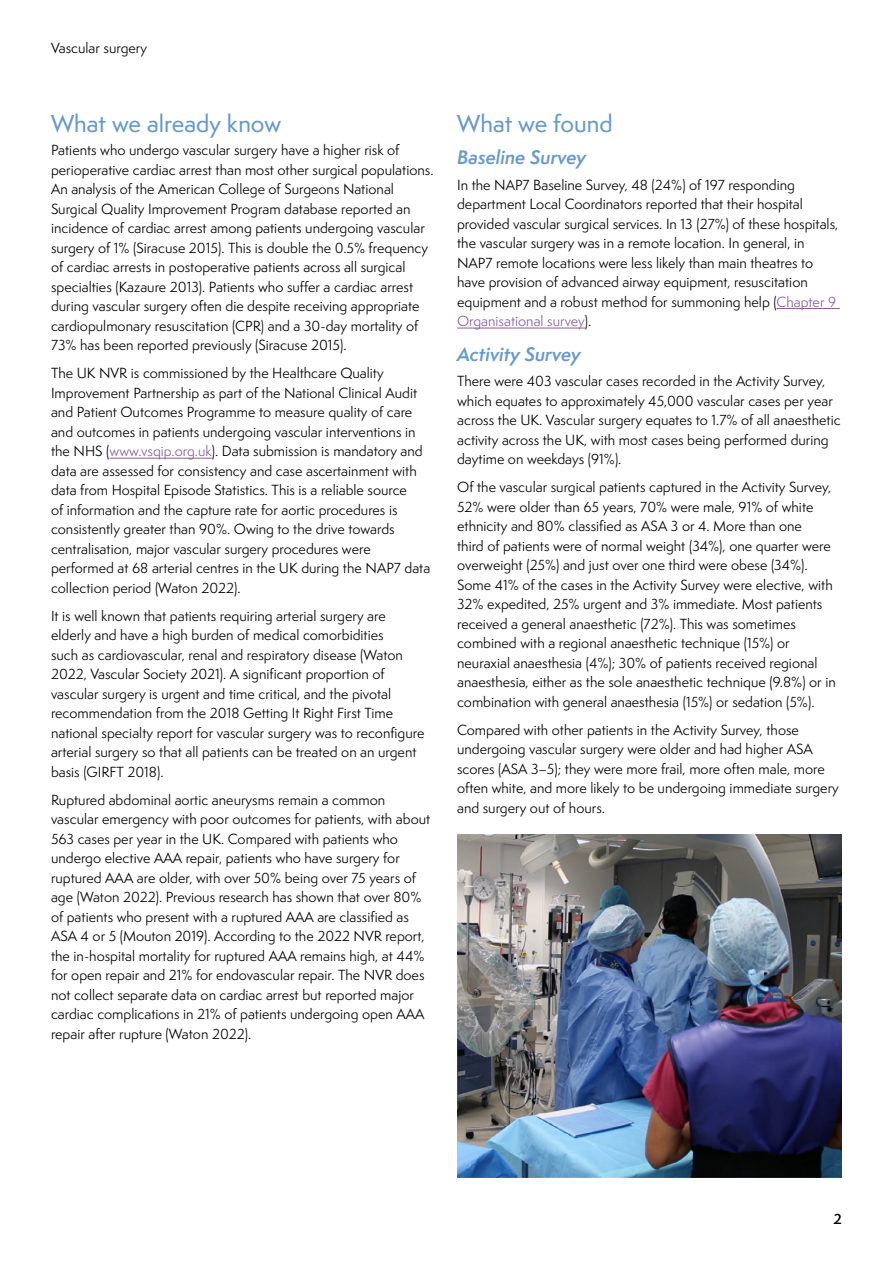
<style>
.page{position:relative;width:893px;height:1263px;background:#fff}
.page>*{position:absolute;margin:0;border:0;box-sizing:border-box;transform-origin:0 0}
.t1{font:500 22.5px "Semplicita Pro";color:#69c}
.t2{font:italic 600 18px "Semplicita Pro";color:#69c}
.t3{font:13.5px/19.5px "Semplicita Pro";color:#000}
.t4{font:600 13.5px "Semplicita Pro";color:#000}
.s1{color:#8a5d9e}
</style>
<div class="page">
<hr style="left:110px;top:458px;width:102px;height:1px;background:#8a5d9e">
<hr style="left:776px;top:308px;width:64px;height:1px;background:#8a5d9e">
<hr style="left:457px;top:328px;width:128px;height:1px;background:#8a5d9e">
<img style="left:457px;top:834px;width:385px;height:344px">
<p class="t3" style="left:51px;top:38px;width:98px">Vascular surgery</p>
<h1 class="t1" style="left:51px;top:107px;width:232px">What we already know</h1>
<p class="t3" style="left:51px;top:140px;width:384px">Patients who undergo vascular surgery have a higher risk of perioperative cardiac arrest than most other surgical populations.<br>An analysis of the American College of Surgeons National Surgical Quality Improvement Program database reported an incidence of cardiac arrest among patients undergoing vascular surgery of 1% (Siracuse 2015). This is double the 0.5% frequency of cardiac arrests in postoperative patients across all surgical specialties (Kazaure 2013). Patients who suffer a cardiac arrest during vascular surgery often die despite receiving appropriate cardiopulmonary resuscitation (CPR) and a 30-day mortality of 73% has been reported previously (Siracuse 2015).</p>
<p class="t3" style="left:51px;top:363px;width:381px">The UK NVR is commissioned by the Healthcare Quality Improvement Partnership as part of the National Clinical Audit and Patient Outcomes Programme to measure quality of care and outcomes in patients undergoing vascular interventions in the NHS (<span class="s1">www.vsqip.org.uk</span>). Data submission is mandatory and data are assessed for consistency and case ascertainment with data from Hospital Episode Statistics. This is a reliable source<br>of information and the capture rate for aortic procedures is consistently greater than 90%. Owing to the drive towards centralisation, major vascular surgery procedures were performed at 68 arterial centres in the UK during the NAP7 data collection period (Waton 2022).</p>
<p class="t3" style="left:51px;top:606px;width:375px">It is well known that patients requiring arterial surgery are elderly and have a high burden of medical comorbidities<br>such as cardiovascular, renal and respiratory disease (Waton 2022, Vascular Society 2021). A significant proportion of vascular surgery is urgent and time critical, and the pivotal recommendation from the 2018 Getting It Right First Time national specialty report for vascular surgery was to reconfigure arterial surgery so that all patients can be treated on an urgent basis (GIRFT 2018).</p>
<p class="t3" style="left:51px;top:790px;width:381px">Ruptured abdominal aortic aneurysms remain a common vascular emergency with poor outcomes for patients, with about 563 cases per year in the UK. Compared with patients who undergo elective AAA repair, patients who have surgery for ruptured AAA are older, with over 50% being over 75 years of age (Waton 2022). Previous research has shown that over 80% of patients who present with a ruptured AAA are classified as ASA 4 or 5 (Mouton 2019). According to the 2022 NVR report, the in-hospital mortality for ruptured AAA remains high, at 44% for open repair and 21% for endovascular repair. The NVR does not collect separate data on cardiac arrest but reported major cardiac complications in 21% of patients undergoing open AAA repair after rupture (Waton 2022).</p>
<h1 class="t1" style="left:457px;top:107px;width:157px">What we found</h1>
<h2 class="t2" style="left:457px;top:144px;width:131px">Baseline Survey</h2>
<p class="t3" style="left:457px;top:175px;width:383px">In the NAP7 Baseline Survey, 48 (24%) of 197 responding department Local Coordinators reported that their hospital provided vascular surgical services. In 13 (27%) of these hospitals, the vascular surgery was in a remote location. In general, in NAP7 remote locations were less likely than main theatres to have provision of advanced airway equipment, resuscitation equipment and a robust method for summoning help (<span class="s1">Chapter 9<br>Organisational survey</span>).</p>
<h2 class="t2" style="left:457px;top:341px;width:125px">Activity Survey</h2>
<p class="t3" style="left:457px;top:371px;width:385px">There were 403 vascular cases recorded in the Activity Survey, which equates to approximately 45,000 vascular cases per year across the UK. Vascular surgery equates to 1.7% of all anaesthetic activity across the UK, with most cases being performed during daytime on weekdays (91%).</p>
<p class="t3" style="left:457px;top:477px;width:380px">Of the vascular surgical patients captured in the Activity Survey, 52% were older than 65 years, 70% were male, 91% of white ethnicity and 80% classified as ASA 3 or 4. More than one<br>third of patients were of normal weight (34%), one quarter were overweight (25%) and just over one third were obese (34%).<br>Some 41% of the cases in the Activity Survey were elective, with 32% expedited, 25% urgent and 3% immediate. Most patients received a general anaesthetic (72%). This was sometimes combined with a regional anaesthetic technique (15%) or neuraxial anaesthesia (4%); 30% of patients received regional anaesthesia, either as the sole anaesthetic technique (9.8%) or in combination with general anaesthesia (15%) or sedation (5%).</p>
<p class="t3" style="left:457px;top:720px;width:383px">Compared with other patients in the Activity Survey, those undergoing vascular surgery were older and had higher ASA scores (ASA 3–5); they were more frail, more often male, more often white, and more likely to be undergoing immediate surgery and surgery out of hours.</p>
<p class="t4" style="left:834px;top:1208px;width:10px">2</p>
</div>
